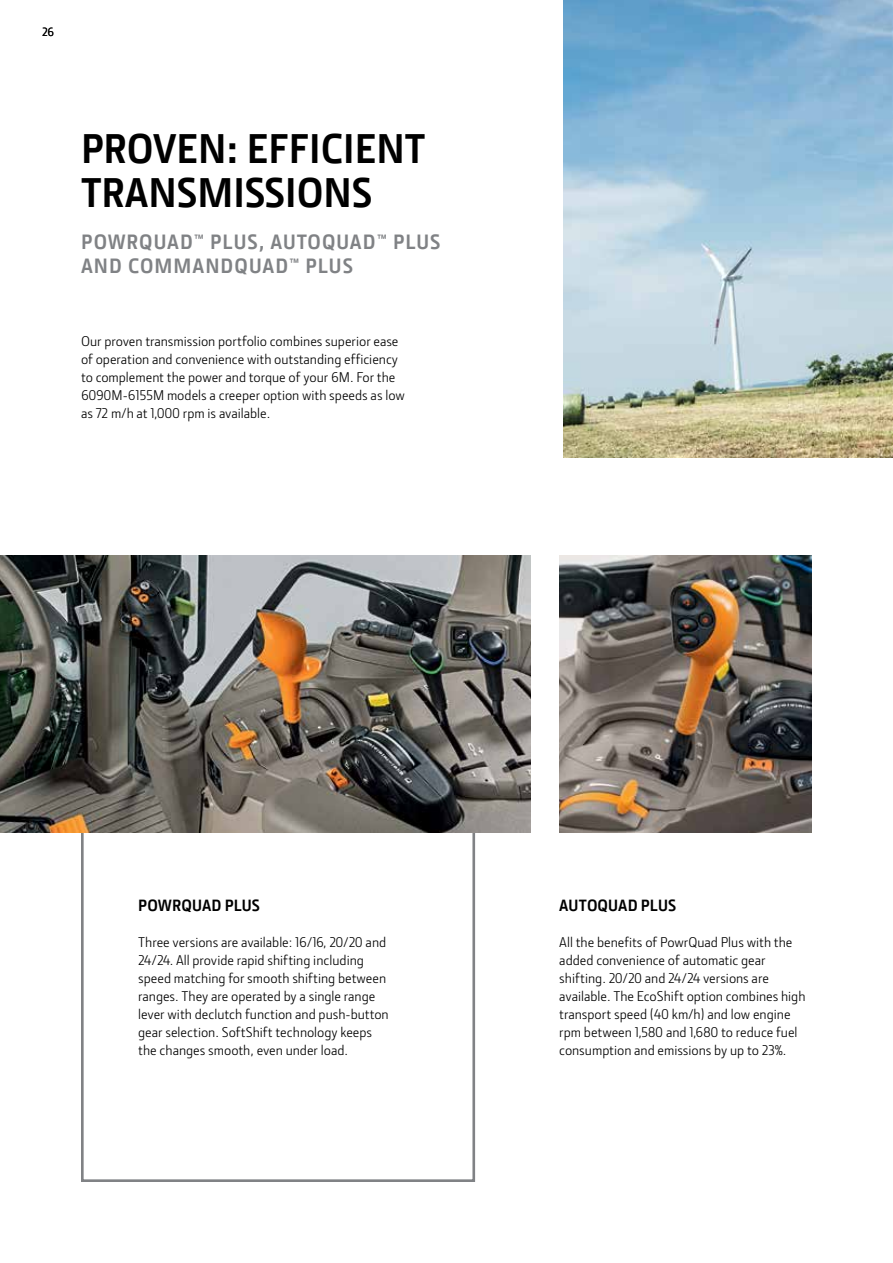
<style>
.page{position:relative;width:893px;height:1263px;background:#fff}
.page>*{position:absolute;margin:0;border:0;box-sizing:border-box;transform-origin:0 0}
.t1{font:700 42px/43.5px "JD Sans Pro";color:#000}
.t2{font:700 21px/24px "JD Sans Pro";letter-spacing:.05em;color:#808285}
.t3{font:700 16.5px "JD Sans Pro";letter-spacing:.005em;color:#000}
.t4{font:14.25px/18px "JD Sans Pro";color:#000}
.t5{font:500 12px "JD Sans Pro";color:#000}
</style>
<div class="page">
<div style="left:81px;top:801px;width:394px;height:381px;border:3px solid #808285"></div>
<img style="left:559px;top:555px;width:253px;height:278px">
<img style="left:0;top:555px;width:531px;height:278px">
<img style="left:563px;top:0;width:330px;height:457px">
<p class="t5" style="left:42px;top:23px;width:13px">26</p>
<h1 class="t1" style="left:81px;top:126px;width:346px">PROVEN: EFFICIENT<br>TRANSMISSIONS</h1>
<h2 class="t2" style="left:81px;top:229px;width:361px">POWRQUAD™ PLUS, AUTOQUAD™ PLUS<br>AND COMMANDQUAD™ PLUS</h2>
<p class="t4" style="left:81px;top:331px;width:325px">Our proven transmission portfolio combines superior ease of operation and convenience with outstanding efficiency to complement the power and torque of your 6M. For the 6090M-6155M models a creeper option with speeds as low as 72 m/h at 1,000 rpm is available.</p>
<p class="t3" style="left:138px;top:895px;width:123px">POWRQUAD PLUS</p>
<p class="t4" style="left:138px;top:933px;width:252px">Three versions are available: 16/16, 20/20 and 24/24. All provide rapid shifting including speed matching for smooth shifting between ranges. They are operated by a single range lever with declutch function and push-button gear selection. SoftShift technology keeps the changes smooth, even under load.</p>
<p class="t3" style="left:559px;top:895px;width:118px">AUTOQUAD PLUS</p>
<p class="t4" style="left:559px;top:933px;width:248px">All the benefits of PowrQuad Plus with the added convenience of automatic gear shifting. 20/20 and 24/24 versions are available. The EcoShift option combines high transport speed (40 km/h) and low engine rpm between 1,580 and 1,680 to reduce fuel consumption and emissions by up to 23%.</p>
</div>
